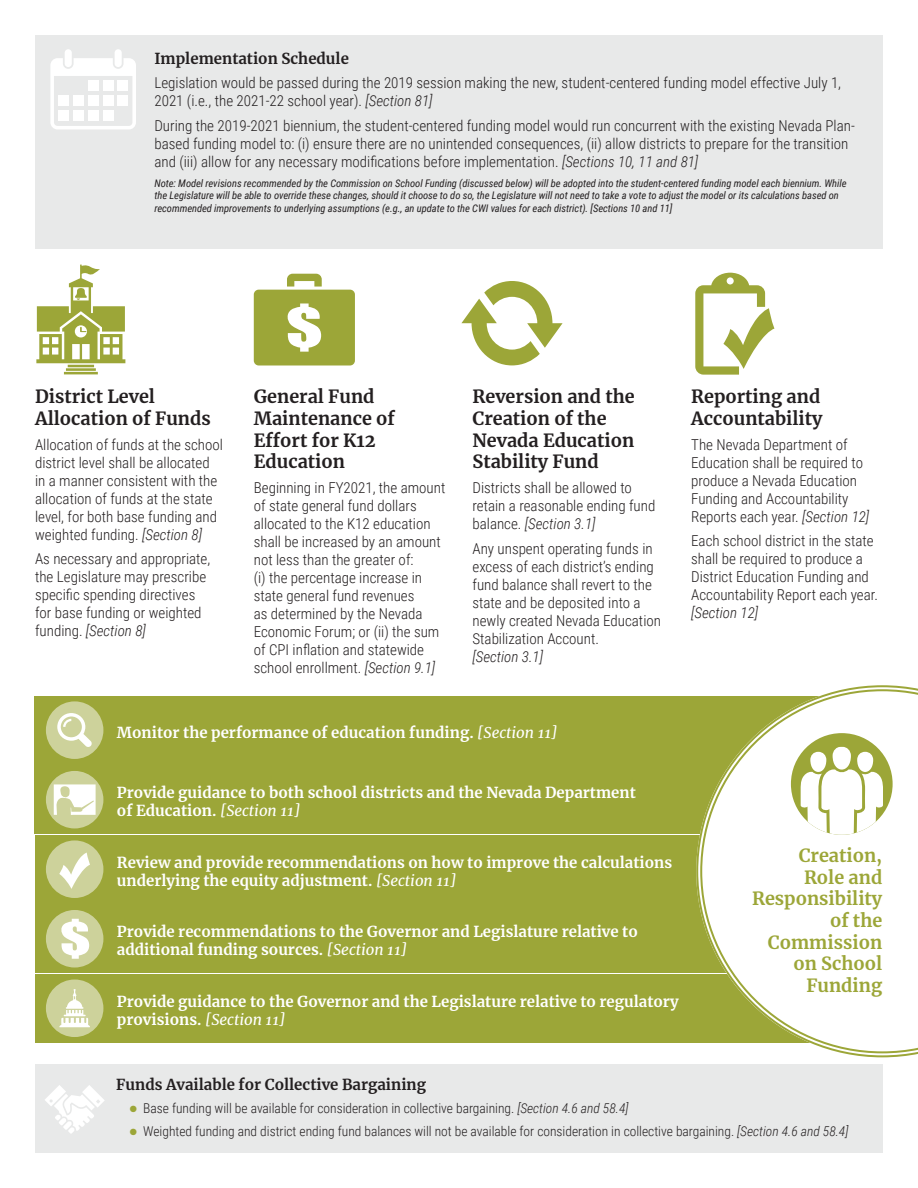
<style>
.page{position:relative;width:918px;height:1188px;background:#fff}
.page>*{position:absolute;margin:0;border:0;box-sizing:border-box;transform-origin:0 0}
.sm-title-k{font:700 18px/21.6px "Merriweather";color:#231f20}
.t1{font:700 18px/21.6px "Merriweather";color:#9ca638;text-align:right}
.body-k{font:300 15px/18px "Roboto Condensed";color:#231f20}
.sm-title-ko{font:700 15px/18px "Merriweather";color:#fff}
.sm-title-k-2{font:700 15px "Merriweather";color:#231f20}
.t2{font:300 13.5px "Roboto Condensed";color:#231f20}
.body-k-2{font:italic 10.5px/12.6px "Roboto Condensed";letter-spacing:-.005em;color:#231f20}
.s1{font-style:italic}
.s2{font-weight:400;font-style:italic}
.s3{color:#9ca638}
</style>
<div class="page">
<div style="left:35px;top:35px;width:848px;height:213px;background:#e8e9e9"></div>
<div style="left:35px;top:1065px;width:848px;height:88px;background:#e8e9e9"></div>
<div style="left:34px;top:696px;width:849px;height:68px;background:#9ca638"></div>
<div style="left:34px;top:766px;width:849px;height:68px;background:#9ca638"></div>
<div style="left:35px;top:905px;width:848px;height:68px;background:#9ca638"></div>
<div style="left:35px;top:835px;width:848px;height:68px;background:#9ca638"></div>
<div style="left:35px;top:974px;width:848px;height:68px;background:#9ca638"></div>
<div style="left:46px;top:701px;width:57px;height:58px;background:#cdd29b;border-radius:50%"></div>
<svg style="left:57px;top:713px;width:35px;height:34px"></svg>
<div style="left:46px;top:771px;width:57px;height:57px;background:#cdd29b;border-radius:50%"></div>
<svg style="left:54px;top:784px;width:42px;height:31px"></svg>
<div style="left:46px;top:840px;width:57px;height:58px;background:#cdd29b;border-radius:50%"></div>
<svg style="left:59px;top:853px;width:31px;height:36px"></svg>
<div style="left:46px;top:910px;width:57px;height:58px;background:#cdd29b;border-radius:50%"></div>
<svg style="left:61px;top:919px;width:28px;height:40px"></svg>
<div style="left:46px;top:980px;width:57px;height:57px;background:#cdd29b;border-radius:50%"></div>
<svg style="left:59px;top:989px;width:31px;height:38px"></svg>
<svg style="left:696px;top:685px;width:222px;height:372px"></svg>
<svg style="left:700px;top:689px;width:218px;height:364px"></svg>
<div style="left:791px;top:733px;width:102px;height:102px;background:#9ca638;border-radius:50%"></div>
<svg style="left:800px;top:747px;width:83px;height:88px"></svg>
<svg style="left:50px;top:58px;width:86px;height:71px"></svg>
<div style="left:115px;top:49px;width:7px;height:18px;background:#fff;border-radius:4px"></div>
<div style="left:65px;top:49px;width:7px;height:18px;background:#fff;border-radius:4px"></div>
<div style="left:58px;top:95px;width:11px;height:11px;background:#fff"></div>
<div style="left:58px;top:110px;width:11px;height:11px;background:#fff"></div>
<div style="left:73px;top:95px;width:11px;height:11px;background:#fff"></div>
<div style="left:73px;top:110px;width:11px;height:11px;background:#fff"></div>
<div style="left:88px;top:80px;width:11px;height:11px;background:#fff"></div>
<div style="left:88px;top:95px;width:11px;height:11px;background:#fff"></div>
<div style="left:88px;top:110px;width:11px;height:11px;background:#fff"></div>
<div style="left:103px;top:80px;width:10px;height:11px;background:#fff"></div>
<div style="left:103px;top:95px;width:10px;height:11px;background:#fff"></div>
<div style="left:103px;top:110px;width:10px;height:11px;background:#fff"></div>
<div style="left:118px;top:80px;width:10px;height:11px;background:#fff"></div>
<div style="left:118px;top:95px;width:10px;height:11px;background:#fff"></div>
<svg style="left:36px;top:264px;width:89px;height:110px"></svg>
<svg style="left:254px;top:274px;width:101px;height:91px"></svg>
<svg style="left:461px;top:281px;width:102px;height:84px"></svg>
<svg style="left:695px;top:273px;width:79px;height:102px"></svg>
<svg style="left:45px;top:1085px;width:60px;height:49px"></svg>
<p class="sm-title-k-2" style="left:154px;top:48px;width:196px">Implementation Schedule</p>
<p class="body-k" style="left:154px;top:74px;width:688px">Legislation would be passed during the 2019 session making the new, student-centered funding model effective July 1,<br>2021 (i.e., the 2021-22 school year). <span class="s1">[Section 81]</span></p>
<p class="body-k" style="left:154px;top:116px;width:702px">During the 2019-2021 biennium, the student-centered funding model would run concurrent with the existing Nevada Plan&shy;based funding model to: (i) ensure there are no unintended consequences, (ii) allow districts to prepare for the transition and (iii) allow for any necessary modifications before implementation. <span class="s1">[Sections 10, 11 and 81]</span></p>
<p class="body-k-2" style="left:154px;top:176px;width:694px">Note: Model revisions recommended by the Commission on School Funding (discussed below) will be adopted into the student-centered funding model each biennium. While the Legislature will be able to override these changes, should it choose to do so, the Legislature will not need to take a vote to adjust the model or its calculations based on recommended improvements to underlying assumptions (e.g., an update to the CWI values for each district). [Sections 10 and 11]</p>
<p class="sm-title-k" style="left:35px;top:385px;width:177px">District Level<br>Allocation of Funds</p>
<p class="body-k" style="left:35px;top:435px;width:189px">Allocation of funds at the school district level shall be allocated in a manner consistent with the allocation of funds at the state level, for both base funding and weighted funding. <span class="s1">[Section 8]</span></p>
<p class="body-k" style="left:35px;top:550px;width:177px">As necessary and appropriate, the Legislature may prescribe specific spending directives for base funding or weighted funding. <span class="s1">[Section 8]</span></p>
<p class="sm-title-k" style="left:254px;top:385px;width:143px">General Fund<br>Maintenance of<br>Effort for K12<br>Education</p>
<p class="body-k" style="left:254px;top:478px;width:193px">Beginning in FY2021, the amount of state general fund dollars allocated to the K12 education shall be increased by an amount not less than the greater of:<br>(i) the percentage increase in state general fund revenues<br>as determined by the Nevada<br>Economic Forum; or (ii) the sum of CPI inflation and statewide school enrollment. <span class="s1">[Section 9.1]</span></p>
<p class="sm-title-k" style="left:472px;top:385px;width:164px">Reversion and the<br>Creation of the<br>Nevada Education<br>Stability Fund</p>
<p class="body-k" style="left:472px;top:478px;width:184px">Districts shall be allowed to retain a reasonable ending fund balance. <span class="s1">[Section 3.1]</span></p>
<p class="body-k" style="left:472px;top:539px;width:190px">Any unspent operating funds in excess of each district’s ending fund balance shall revert to the state and be deposited into a newly created Nevada Education<br>Stabilization Account.<br><span class="s1">[Section 3.1]</span></p>
<p class="sm-title-k" style="left:691px;top:385px;width:133px">Reporting and<br>Accountability</p>
<p class="body-k" style="left:691px;top:435px;width:180px">The Nevada Department of<br>Education shall be required to produce a Nevada Education<br>Funding and Accountability<br>Reports each year. <span class="s1">[Section 12]</span></p>
<p class="body-k" style="left:691px;top:532px;width:188px">Each school district in the state shall be required to produce a<br>District Education Funding and<br>Accountability Report each year. <span class="s1">[Section 12]</span></p>
<p class="sm-title-ko" style="left:117px;top:723px;width:442px">Monitor the performance of education funding. <span class="s2">[Section 11]</span></p>
<p class="sm-title-ko" style="left:117px;top:783px;width:520px">Provide guidance to both school districts and the Nevada Department of Education. <span class="s2">[Section 11]</span></p>
<p class="sm-title-ko" style="left:117px;top:853px;width:557px">Review and provide recommendations on how to improve the calculations underlying the equity adjustment. <span class="s2">[Section 11]</span></p>
<p class="sm-title-ko" style="left:117px;top:922px;width:522px">Provide recommendations to the Governor and Legislature relative to additional funding sources. <span class="s2">[Section 11]</span></p>
<p class="sm-title-ko" style="left:117px;top:992px;width:563px">Provide guidance to the Governor and the Legislature relative to regulatory provisions. <span class="s2">[Section 11]</span></p>
<p class="t1" style="left:752px;top:844px;width:132px">Creation,<br>Role and<br>Responsibility of the<br>Commission on School<br>Funding</p>
<p class="sm-title-k-2" style="left:116px;top:1074px;width:311px">Funds Available for Collective Bargaining</p>
<p class="t2" style="left:130px;top:1099px;width:500px"><span class="s3">●</span> Base funding will be available for consideration in collective bargaining. <span class="s1">[Section 4.6 and 58.4]</span></p>
<p class="t2" style="left:130px;top:1122px;width:720px"><span class="s3">●</span> Weighted funding and district ending fund balances will not be available for consideration in collective bargaining. <span class="s1">[Section 4.6 and 58.4]</span></p>
</div>
